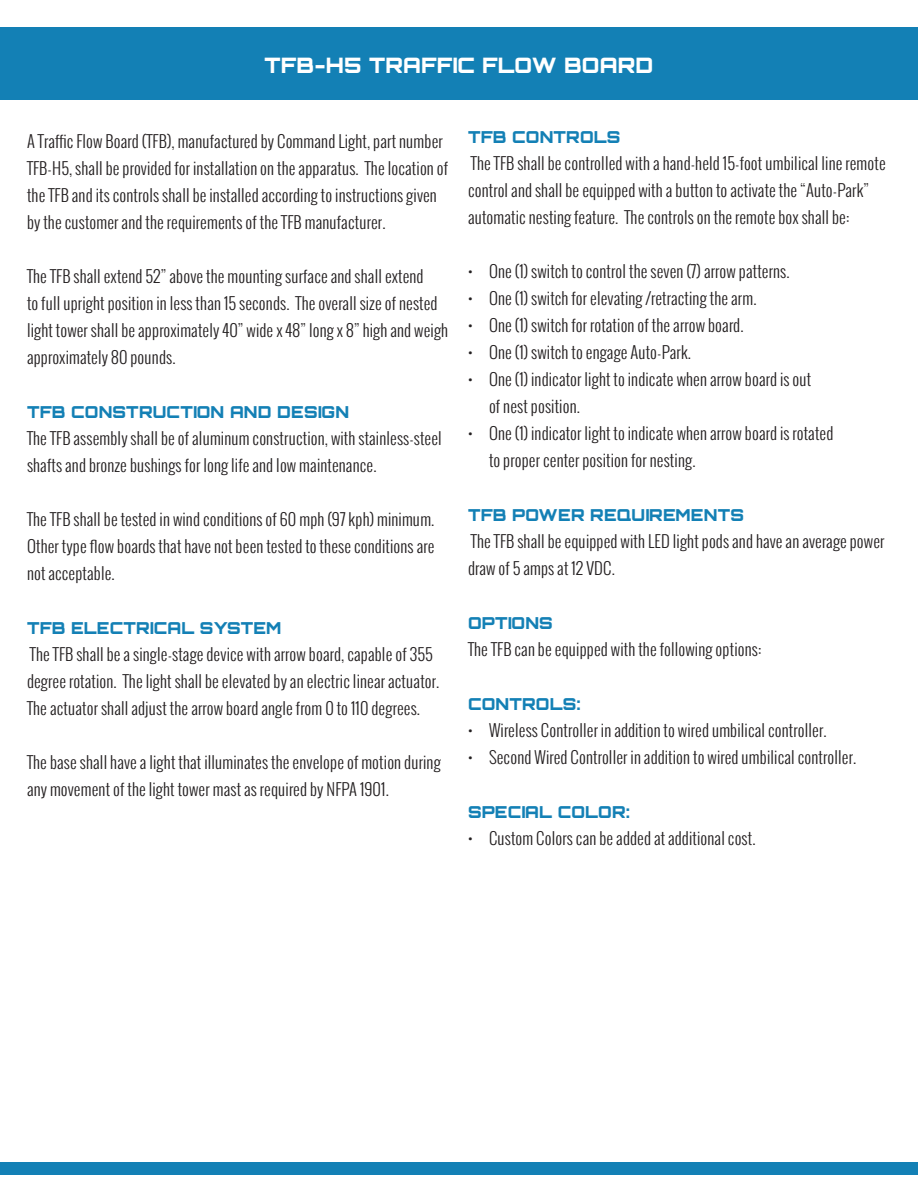
<style>
.page{position:relative;width:918px;height:1188px;background:#fff}
.page>*{position:absolute;margin:0;border:0;box-sizing:border-box;transform-origin:0 0}
.t1{font:900 21.3px "Orbitron";letter-spacing:.01em;color:#fff}
.t2{font:300 16.5px/27px "Oswald";letter-spacing:.01em;color:#231f20}
.t3{font:900 16.5px "Orbitron";letter-spacing:.01em;color:#1380b5}
</style>
<div class="page">
<div style="left:0;top:27px;width:918px;height:72px;background:#1380b5"></div>
<div style="left:0;top:1162px;width:918px;height:13px;background:#1380b5"></div>
<p class="t1" style="left:265px;top:52px;width:390px">TFB-H5 TRAFFIC FLOW BOARD</p>
<p class="t2" style="left:27px;top:128px;width:423px">A Traffic Flow Board (TFB), manufactured by Command Light, part number TFB-H5, shall be provided for installation on the apparatus. The location of the TFB and its controls shall be installed according to instructions given by the customer and the requirements of the TFB manufacturer.</p>
<p class="t2" style="left:27px;top:263px;width:423px">The TFB shall extend 52” above the mounting surface and shall extend<br>to full upright position in less than 15 seconds. The overall size of nested light tower shall be approximately 40” wide x 48” long x 8” high and weigh approximately 80 pounds.</p>
<p class="t3" style="left:27px;top:402px;width:324px">TFB CONSTRUCTION AND DESIGN</p>
<p class="t2" style="left:27px;top:425px;width:416px">The TFB assembly shall be of aluminum construction, with stainless-steel shafts and bronze bushings for long life and low maintenance.</p>
<p class="t2" style="left:27px;top:506px;width:409px;text-align:justify">The TFB shall be tested in wind conditions of 60 mph (97 kph) minimum.<br>Other type flow boards that have not been tested to these conditions are not acceptable.</p>
<p class="t3" style="left:27px;top:618px;width:256px">TFB ELECTRICAL SYSTEM</p>
<p class="t2" style="left:27px;top:641px;width:414px">The TFB shall be a single-stage device with arrow board, capable of 355 degree rotation. The light shall be elevated by an electric linear actuator.<br>The actuator shall adjust the arrow board angle from 0 to 110 degrees.</p>
<p class="t2" style="left:27px;top:749px;width:415px">The base shall have a light that illuminates the envelope of motion during any movement of the light tower mast as required by NFPA 1901.</p>
<p class="t3" style="left:468px;top:127px;width:154px">TFB CONTROLS</p>
<p class="t2" style="left:468px;top:149px;width:419px">The TFB shall be controlled with a hand-held 15-foot umbilical line remote control and shall be equipped with a button to activate the “Auto-Park” automatic nesting feature. The controls on the remote box shall be:</p>
<p class="t2" style="left:468px;top:257px;width:323px">• One (1) switch to control the seven (7) arrow patterns.</p>
<p class="t2" style="left:468px;top:284px;width:290px">• One (1) switch for elevating /retracting the arm.</p>
<p class="t2" style="left:468px;top:311px;width:277px">• One (1) switch for rotation of the arrow board.</p>
<p class="t2" style="left:468px;top:338px;width:225px">• One (1) switch to engage Auto-Park.</p>
<p class="t2" style="left:468px;top:365px;width:345px">• One (1) indicator light to indicate when arrow board is out</p>
<p class="t2" style="left:489px;top:392px;width:92px">of nest position.</p>
<p class="t2" style="left:468px;top:419px;width:367px">• One (1) indicator light to indicate when arrow board is rotated</p>
<p class="t2" style="left:489px;top:446px;width:208px">to proper center position for nesting.</p>
<p class="t3" style="left:468px;top:505px;width:277px">TFB POWER REQUIREMENTS</p>
<p class="t2" style="left:468px;top:527px;width:418px">The TFB shall be equipped with LED light pods and have an average power draw of 5 amps at 12 VDC.</p>
<p class="t3" style="left:468px;top:613px;width:86px">OPTIONS</p>
<p class="t2" style="left:468px;top:635px;width:295px">The TFB can be equipped with the following options:</p>
<p class="t3" style="left:468px;top:694px;width:114px">CONTROLS:</p>
<p class="t2" style="left:468px;top:716px;width:360px">• Wireless Controller in addition to wired umbilical controller.</p>
<p class="t2" style="left:468px;top:743px;width:390px">• Second Wired Controller in addition to wired umbilical controller.</p>
<p class="t3" style="left:468px;top:802px;width:163px">SPECIAL COLOR:</p>
<p class="t2" style="left:468px;top:824px;width:289px">• Custom Colors can be added at additional cost.</p>
</div>
